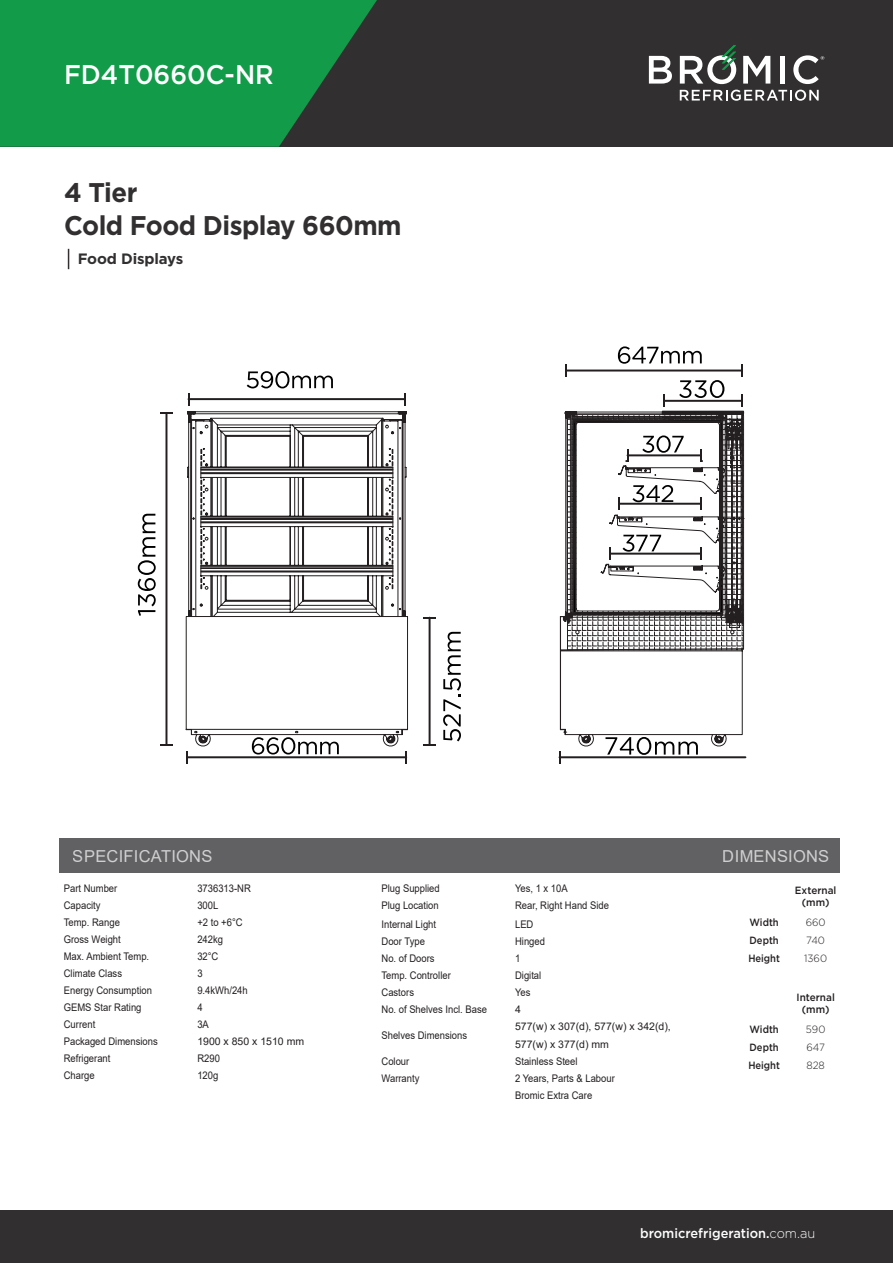
<style>
.page{position:relative;width:893px;height:1263px;background:#fff}
.page>*{position:absolute;margin:0;border:0;box-sizing:border-box;transform-origin:0 0}
.t1{font:700 27px "Gotham";letter-spacing:-.02em;color:#312f30;scale:.95 1}
.t2{font:500 27px "Gotham";color:#fff;scale:.95 1}
.t3{font:16.5px "Arial";letter-spacing:.015em;color:#fff}
.t4{font:700 15px "Gotham";letter-spacing:-.01em;color:#312f30}
.t5{font:500 13.5px "Gotham";color:#fff;scale:.95 1}
.t6{font:10.5px/17px "Arial";color:#231f20;scale:.9 1}
.t7{font:10.5px/18px "Arial";color:#231f20}
.t8{font:500 10.5px "Gotham";color:#231f20;scale:.9 1}
.t9{font:500 10.5px/12px "Gotham";color:#231f20;text-align:center;scale:.95 1}
.t10{font:300 10.5px "Gotham";color:#231f20;scale:.95 1}
.s1{font-weight:300}
</style>
<div class="page">
<div style="left:60px;top:838px;width:780px;height:35px;background:#616164"></div>
<div style="left:0;top:0;width:893px;height:147px;background:#312f30"></div>
<svg style="left:0;top:0;width:377px;height:147px;background:#158e46"></svg>
<svg style="left:649px;top:56px;width:23px;height:28px"></svg>
<svg style="left:743px;top:56px;width:27px;height:28px"></svg>
<div style="left:780px;top:56px;width:5px;height:28px;background:#fff"></div>
<svg style="left:793px;top:55px;width:31px;height:29px"></svg>
<svg style="left:680px;top:45px;width:56px;height:39px"></svg>
<svg style="left:680px;top:90px;width:139px;height:11px"></svg>
<svg style="left:68px;top:249px;width:1px;height:20px"></svg>
<div style="left:0;top:1211px;width:893px;height:52px;background:#312f30"></div>
<svg style="left:185px;top:616px;width:15px;height:130px"></svg>
<svg style="left:186px;top:411px;width:221px;height:206px"></svg>
<svg style="left:191px;top:417px;width:9px;height:201px"></svg>
<svg style="left:200px;top:413px;width:528px;height:335px"></svg>
<svg style="left:560px;top:418px;width:183px;height:317px"></svg>
<hr style="left:188px;top:398px;width:217px;height:2px;background:#231f20">
<svg style="left:187px;top:393px;width:2px;height:12px"></svg>
<svg style="left:404px;top:393px;width:2px;height:12px"></svg>
<hr style="left:559px;top:756px;width:186px;height:2px;background:#231f20">
<svg style="left:558px;top:751px;width:2px;height:13px"></svg>
<svg style="left:605px;top:737px;width:93px;height:18px"></svg>
<hr style="left:187px;top:756px;width:219px;height:2px;background:#231f20">
<svg style="left:186px;top:751px;width:2px;height:13px"></svg>
<svg style="left:405px;top:751px;width:2px;height:13px"></svg>
<hr style="left:429px;top:618px;width:2px;height:127px;background:#231f20">
<svg style="left:423px;top:617px;width:13px;height:2px"></svg>
<svg style="left:423px;top:744px;width:13px;height:2px"></svg>
<svg style="left:443px;top:632px;width:18px;height:109px"></svg>
<hr style="left:165px;top:413px;width:2px;height:332px;background:#231f20">
<svg style="left:160px;top:744px;width:13px;height:2px"></svg>
<svg style="left:160px;top:412px;width:13px;height:2px"></svg>
<svg style="left:138px;top:514px;width:18px;height:102px"></svg>
<svg style="left:247px;top:371px;width:86px;height:17px"></svg>
<svg style="left:563px;top:346px;width:182px;height:305px"></svg>
<svg style="left:252px;top:737px;width:87px;height:17px"></svg>
<p class="t2" style="left:64px;top:57px;width:222px">FD4T0660C-NR</p>
<p class="t1" style="left:64px;top:175px;width:79px">4 Tier</p>
<p class="t1" style="left:64px;top:208px;width:357px">Cold Food Display 660mm</p>
<p class="t4" style="left:78px;top:249px;width:107px">Food Displays</p>
<h2 class="t3" style="left:73px;top:845px;width:141px">SPECIFICATIONS</h2>
<p class="t6" style="left:64px;top:880px;width:61px">Part Number</p>
<p class="t6" style="left:197px;top:880px;width:61px">3736313-NR</p>
<p class="t6" style="left:64px;top:897px;width:42px">Capacity</p>
<p class="t6" style="left:197px;top:897px;width:25px">300L</p>
<p class="t6" style="left:64px;top:914px;width:64px">Temp. Range</p>
<p class="t6" style="left:197px;top:914px;width:52px">+2 to +6°C</p>
<p class="t6" style="left:64px;top:931px;width:65px">Gross Weight</p>
<p class="t6" style="left:197px;top:931px;width:30px">242kg</p>
<p class="t6" style="left:64px;top:948px;width:96px">Max. Ambient Temp.</p>
<p class="t6" style="left:197px;top:948px;width:25px">32°C</p>
<p class="t6" style="left:64px;top:965px;width:66px">Climate Class</p>
<p class="t6" style="left:197px;top:965px;width:7px">3</p>
<p class="t6" style="left:64px;top:982px;width:100px">Energy Consumption</p>
<p class="t6" style="left:197px;top:982px;width:58px">9.4kWh/24h</p>
<p class="t6" style="left:64px;top:999px;width:88px">GEMS Star Rating</p>
<p class="t6" style="left:197px;top:999px;width:7px">4</p>
<p class="t6" style="left:64px;top:1016px;width:37px">Current</p>
<p class="t6" style="left:197px;top:1016px;width:14px">3A</p>
<p class="t6" style="left:64px;top:1033px;width:106px">Packaged Dimensions</p>
<p class="t7" style="left:197px;top:1032px;width:108px">1900 x 850 x 1510 mm</p>
<p class="t6" style="left:64px;top:1050px;width:53px">Refrigerant</p>
<p class="t6" style="left:197px;top:1050px;width:27px">R290</p>
<p class="t6" style="left:64px;top:1067px;width:36px">Charge</p>
<p class="t6" style="left:197px;top:1067px;width:25px">120g</p>
<p class="t6" style="left:381px;top:880px;width:66px">Plug Supplied</p>
<p class="t6" style="left:515px;top:880px;width:60px">Yes, 1 x 10A</p>
<p class="t6" style="left:381px;top:897px;width:65px">Plug Location</p>
<p class="t6" style="left:515px;top:897px;width:106px">Rear, Right Hand Side</p>
<p class="t6" style="left:381px;top:915px;width:62px">Internal Light</p>
<p class="t6" style="left:515px;top:915px;width:22px">LED</p>
<p class="t6" style="left:381px;top:932px;width:50px">Door Type</p>
<p class="t6" style="left:515px;top:932px;width:35px">Hinged</p>
<p class="t6" style="left:381px;top:949px;width:60px">No. of Doors</p>
<p class="t6" style="left:515px;top:949px;width:7px">1</p>
<p class="t6" style="left:381px;top:966px;width:79px">Temp. Controller</p>
<p class="t6" style="left:515px;top:966px;width:31px">Digital</p>
<p class="t6" style="left:381px;top:983px;width:38px">Castors</p>
<p class="t6" style="left:515px;top:983px;width:19px">Yes</p>
<p class="t6" style="left:381px;top:1000px;width:119px">No. of Shelves Incl. Base</p>
<p class="t7" style="left:515px;top:1000px;width:7px">4</p>
<p class="t6" style="left:381px;top:1026px;width:97px">Shelves Dimensions</p>
<p class="t7" style="left:515px;top:1017px;width:157px">577(w) x 307(d), 577(w) x 342(d),<br>577(w) x 377(d) mm</p>
<p class="t6" style="left:381px;top:1052px;width:32px">Colour</p>
<p class="t6" style="left:515px;top:1052px;width:71px">Stainless Steel</p>
<p class="t6" style="left:381px;top:1069px;width:44px">Warranty</p>
<p class="t6" style="left:515px;top:1069px;width:112px">2 Years, Parts &amp; Labour<br>Bromic Extra Care</p>
<h2 class="t3" style="left:723px;top:845px;width:108px">DIMENSIONS</h2>
<p class="t8" style="left:750px;top:915px;width:34px">Width</p>
<p class="t8" style="left:750px;top:933px;width:34px">Depth</p>
<p class="t8" style="left:748px;top:951px;width:37px">Height</p>
<p class="t8" style="left:750px;top:1022px;width:34px">Width</p>
<p class="t8" style="left:750px;top:1040px;width:34px">Depth</p>
<p class="t8" style="left:748px;top:1058px;width:37px">Height</p>
<p class="t9" style="left:795px;top:884px;width:45px">External (mm)</p>
<p class="t10" style="left:806px;top:915px;width:22px">660</p>
<p class="t10" style="left:806px;top:933px;width:21px">740</p>
<p class="t10" style="left:804px;top:951px;width:26px">1360</p>
<p class="t9" style="left:796px;top:991px;width:42px">Internal (mm)</p>
<p class="t10" style="left:806px;top:1022px;width:22px">590</p>
<p class="t10" style="left:806px;top:1040px;width:21px">647</p>
<p class="t10" style="left:806px;top:1058px;width:21px">828</p>
<p class="t5" style="left:640px;top:1224px;width:186px">bromicrefrigeration.<span class="s1">com.au</span></p>
</div>
